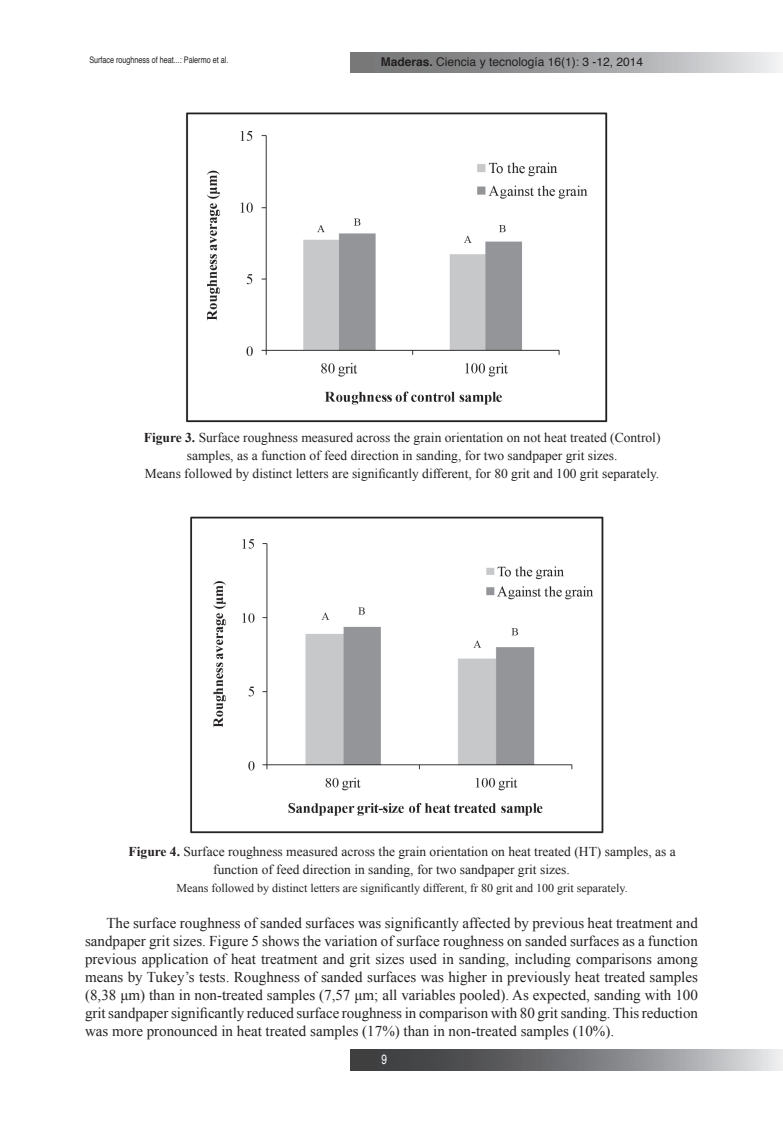
<style>
.page{position:relative;width:783px;height:1144px;background:#fff}
.page>*{position:absolute;margin:0;border:0;box-sizing:border-box;transform-origin:0 0}
.t1{font:15px/18px "Times New Roman";color:#231f20;text-align:justify}
.t2{font:13.5px/18px "Times New Roman";color:#231f20;text-align:center}
.t3{font:13.5px "Helvetica";color:#fff;scale:.75 1}
.t4{font:12px "Times New Roman";color:#231f20}
.t5{font:12px "Helvetica";color:#231f20}
.t6{font:9px "Helvetica";color:#231f20;scale:.8 1}
.s1{font-weight:700}
</style>
<div class="page">
<img style="left:186px;top:112px;width:422px;height:311px">
<img style="left:190px;top:516px;width:414px;height:318px">
<svg style="left:350px;top:52px;width:432px;height:21px;background:#a3a4a5"></svg>
<svg style="left:350px;top:1050px;width:432px;height:20px;background:#7c7d7f"></svg>
<p class="t6" style="left:89px;top:53px;width:175px">Surface roughness of heat...: Palermo et al.</p>
<p class="t5" style="left:381px;top:53px;width:264px"><span class="s1">Maderas.</span> Ciencia y tecnología 16(1): 3 -12, 2014</p>
<p class="t2" style="left:144px;top:428px;width:518px"><span class="s1">Figure 3.</span> Surface roughness measured across the grain orientation on not heat treated (Control) samples, as a function of feed direction in sanding, for two sandpaper grit sizes.<br>Means followed by distinct letters are significantly different, for 80 grit and 100 grit separately.</p>
<p class="t2" style="left:213px;top:842px;width:464px;text-align:left;text-indent:-85px"><span class="s1">Figure 4.</span> Surface roughness measured across the grain orientation on heat treated (HT) samples, as a function of feed direction in sanding, for two sandpaper grit sizes.</p>
<p class="t4" style="left:176px;top:880px;width:452px">Means followed by distinct letters are significantly different, fr 80 grit and 100 grit separately.</p>
<p class="t1" style="left:85px;top:913px;width:614px;text-indent:21px">The surface roughness of sanded surfaces was significantly affected by previous heat treatment and sandpaper grit sizes. Figure 5 shows the variation of surface roughness on sanded surfaces as a function previous application of heat treatment and grit sizes used in sanding, including comparisons among means by Tukey’s tests. Roughness of sanded surfaces was higher in previously heat treated samples (8,38 μm) than in non-treated samples (7,57 μm; all variables pooled). As expected, sanding with 100 grit sandpaper significantly reduced surface roughness in comparison with 80 grit sanding. This reduction was more pronounced in heat treated samples (17%) than in non-treated samples (10%).</p>
<p class="t3" style="left:381px;top:1049px;width:9px">9</p>
</div>
